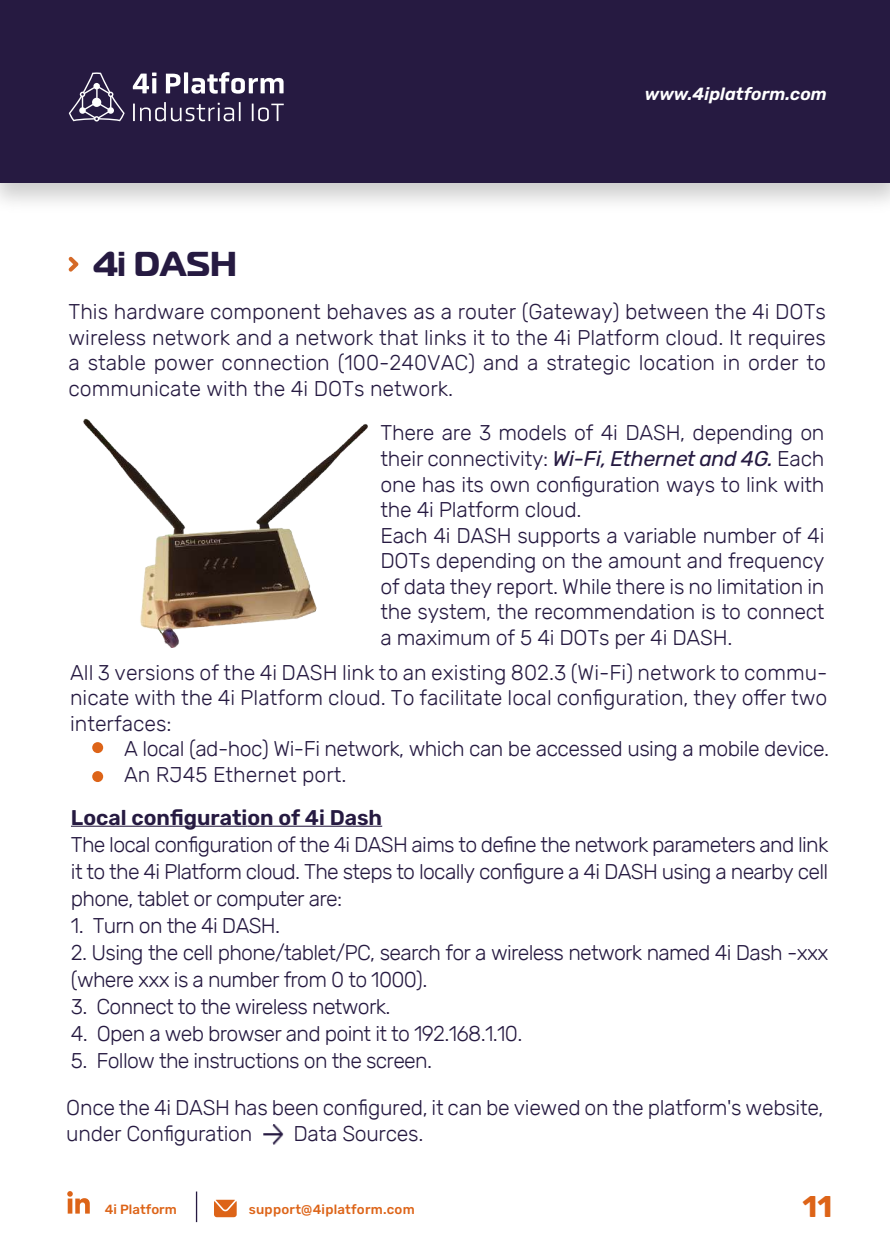
<style>
.page{position:relative;width:890px;height:1256px;background:#fff}
.page>*{position:absolute;margin:0;border:0;box-sizing:border-box;transform-origin:0 0}
.t1{font:700 34.5px "Magistral";color:#261a41}
.t2{font:700 30px "Rubik";color:#dd6418}
.t3{font:300 21.3px/25.5px "Rubik";letter-spacing:-.01em;color:#261a41;text-align:justify}
.t4{font:300 21.3px/27px "Rubik";letter-spacing:-.035em;color:#261a41}
.t5{font:600 21.3px "Rubik";color:#261a41}
.t6{font:italic 600 17.55px "Rubik";color:#fff}
.t7{font:500 13.35px "Rubik";letter-spacing:.015em;color:#dd6418}
.s1{font-weight:400;font-style:italic}
</style>
<div class="page">
<svg style="left:214px;top:1199px;width:23px;height:18px"></svg>
<svg style="left:67px;top:1191px;width:23px;height:22px"></svg>
<hr style="left:196px;top:1191px;width:1px;height:31px;background:#261a41">
<div style="left:0;top:0;width:890px;height:183px;background:#261a41"></div>
<svg style="left:133px;top:72px;width:23px;height:21px"></svg>
<svg style="left:166px;top:72px;width:117px;height:22px"></svg>
<svg style="left:133px;top:102px;width:107px;height:19px"></svg>
<svg style="left:252px;top:104px;width:32px;height:17px"></svg>
<svg style="left:69px;top:72px;width:56px;height:50px"></svg>
<img style="left:83px;top:418px;width:284px;height:229px">
<div style="left:92px;top:742px;width:11px;height:11px;background:#dd6418;border-radius:50%"></div>
<div style="left:92px;top:771px;width:11px;height:11px;background:#dd6418;border-radius:50%"></div>
<hr style="left:71px;top:825px;width:176px;height:2px;background:#261a41">
<hr style="left:247px;top:825px;width:135px;height:2px;background:#261a41">
<img style="left:263px;top:1125px;width:21px;height:20px">
<svg style="left:69px;top:257px;width:9px;height:15px"></svg>
<p class="t6" style="left:644px;top:84px;width:184px">www.4iplatform.com</p>
<h1 class="t1" style="left:93px;top:242px;width:145px">4i DASH</h1>
<p class="t3" style="left:69px;top:299px;width:759px">This hardware component behaves as a router (Gateway) between the 4i DOTs wireless network and a network that links it to the 4i Platform cloud. It requires a stable power connection (100-240VAC) and a strategic location in order to communicate with the 4i DOTs network.</p>
<p class="t3" style="left:380px;top:421px;width:445px;text-align:left">There are 3 models of 4i DASH, depending on their connectivity: <span class="s1">Wi-Fi, Ethernet and 4G.</span> Each one has its own configuration ways to link with the 4i Platform cloud.<br>Each 4i DASH supports a variable number of 4i DOTs depending on the amount and frequency of data they report. While there is no limitation in the system, the recommendation is to connect a maximum of 5 4i DOTs per 4i DASH.</p>
<p class="t3" style="left:70px;top:660px;width:759px">All 3 versions of the 4i DASH link to an existing 802.3 (Wi-Fi) network to commu&shy;nicate with the 4i Platform cloud. To facilitate local configuration, they offer two interfaces:</p>
<p class="t3" style="left:124px;top:737px;width:706px">A local (ad-hoc) Wi-Fi network, which can be accessed using a mobile device.<br>An RJ45 Ethernet port.</p>
<p class="t5" style="left:71px;top:805px;width:313px">Local configuration of 4i Dash</p>
<p class="t3" style="left:71px;top:832px;width:758px;line-height:27px">The local configuration of the 4i DASH aims to define the network parameters and link it to the 4i Platform cloud. The steps to locally configure a 4i DASH using a nearby cell phone, tablet or computer are:</p>
<p class="t4" style="left:71px;top:913px;width:211px">1. Turn on the 4i DASH.</p>
<p class="t4" style="left:71px;top:940px;width:758px">2. Using the cell phone/tablet/PC, search for a wireless network named 4i Dash -xxx (where xxx is a number from 0 to 1000).</p>
<p class="t4" style="left:71px;top:994px;width:321px">3. Connect to the wireless network.</p>
<p class="t4" style="left:71px;top:1021px;width:453px">4. Open a web browser and point it to 192.168.1.10.</p>
<p class="t4" style="left:71px;top:1048px;width:362px">5. Follow the instructions on the screen.</p>
<p class="t3" style="left:66px;top:1095px;width:758px">Once the 4i DASH has been configured, it can be viewed on the platform's website, under Configuration</p>
<p class="t3" style="left:293px;top:1121px;width:131px">Data Sources.</p>
<p class="t7" style="left:105px;top:1201px;width:73px">4i Platform</p>
<p class="t7" style="left:249px;top:1201px;width:167px">support@4iplatform.com</p>
<h2 class="t2" style="left:802px;top:1190px;width:31px">11</h2>
</div>
